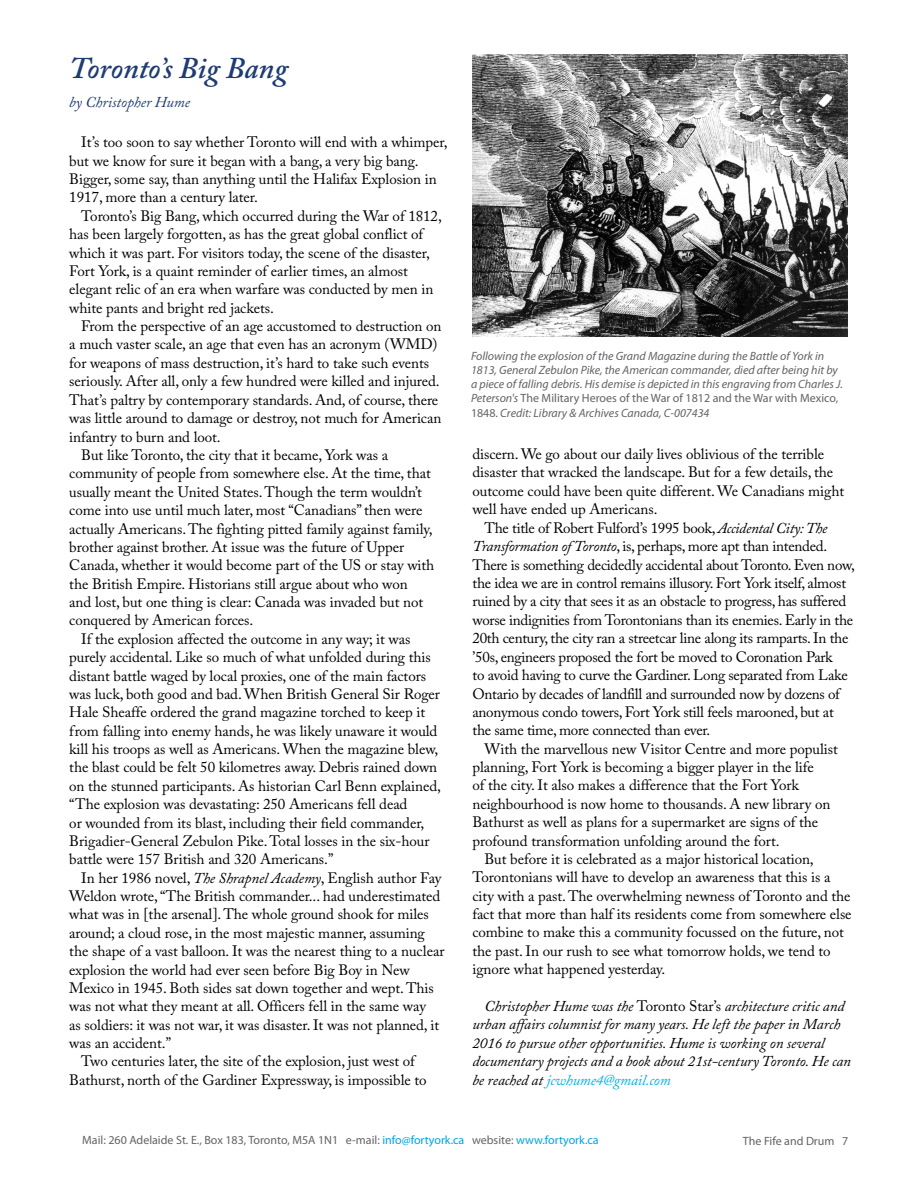
<style>
.page{position:relative;width:918px;height:1188px;background:#fff}
.page>*{position:absolute;margin:0;border:0;box-sizing:border-box;transform-origin:0 0}
.t1{font:italic 600 30px "Adobe Caslon Pro";color:#1e3c72}
.Para-1b{font:15px/18.3px "Adobe Caslon Pro";letter-spacing:-.005em;color:#000}
.Para-1b-2{font:italic 15px/18.5px "Adobe Caslon Pro";letter-spacing:-.005em;color:#000}
.t2{font:italic 15px "Adobe Caslon Pro";color:#1e3c72}
.Para-3_credits{font:italic 12px/14.2px "Myriad Pro";color:#636366}
.t3{font:12px "Myriad Pro";color:#636366}
.s1{font-style:italic}
.s2{font-style:normal}
.s3{color:#00aeef}
.s4{color:#00a2e2}
</style>
<div class="page">
<img style="left:472px;top:54px;width:376px;height:283px">
<h1 class="t1" style="left:69px;top:50px;width:220px">Toronto’s Big Bang</h1>
<h3 class="t2" style="left:69px;top:93px;width:122px">by Christopher Hume</h3>
<p class="Para-1b" style="left:69px;top:133px;width:380px;text-indent:12px">It’s too soon to say whether Toronto will end with a whimper, but we know for sure it began with a bang, a very big bang.<br>Bigger, some say, than anything until the Halifax Explosion in 1917, more than a century later.</p>
<p class="Para-1b" style="left:69px;top:206px;width:374px;text-indent:12px">Toronto’s Big Bang, which occurred during the War of 1812, has been largely forgotten, as has the great global conflict of which it was part. For visitors today, the scene of the disaster, Fort York, is a quaint reminder of earlier times, an almost elegant relic of an era when warfare was conducted by men in white pants and bright red jackets.</p>
<p class="Para-1b" style="left:69px;top:317px;width:374px;text-indent:12px">From the perspective of an age accustomed to destruction on a much vaster scale, an age that even has an acronym (WMD) for weapons of mass destruction, it’s hard to take such events seriously. After all, only a few hundred were killed and injured.<br>That’s paltry by contemporary standards. And, of course, there was little around to damage or destroy, not much for American infantry to burn and loot.</p>
<p class="Para-1b" style="left:69px;top:446px;width:367px;text-indent:12px">But like Toronto, the city that it became, York was a community of people from somewhere else. At the time, that usually meant the United States. Though the term wouldn’t come into use until much later, most “Canadians” then were actually Americans. The fighting pitted family against family, brother against brother. At issue was the future of Upper Canada, whether it would become part of the US or stay with the British Empire. Historians still argue about who won<br>and lost, but one thing is clear: Canada was invaded but not conquered by American forces.</p>
<p class="Para-1b" style="left:69px;top:629px;width:373px;text-indent:12px">If the explosion affected the outcome in any way; it was purely accidental. Like so much of what unfolded during this distant battle waged by local proxies, one of the main factors was luck, both good and bad. When British General Sir Roger Hale Sheaffe ordered the grand magazine torched to keep it from falling into enemy hands, he was likely unaware it would kill his troops as well as Americans. When the magazine blew, the blast could be felt 50 kilometres away. Debris rained down on the stunned participants. As historian Carl Benn explained, “The explosion was devastating: 250 Americans fell dead<br>or wounded from its blast, including their field commander, Brigadier-General Zebulon Pike. Total losses in the six-hour battle were 157 British and 320 Americans.”</p>
<p class="Para-1b" style="left:69px;top:868px;width:377px;text-indent:12px">In her 1986 novel, <span class="s1">The Shrapnel Academy</span>, English author Fay Weldon wrote, “The British commander... had underestimated what was in [the arsenal]. The whole ground shook for miles around; a cloud rose, in the most majestic manner, assuming the shape of a vast balloon. It was the nearest thing to a nuclear explosion the world had ever seen before Big Boy in New Mexico in 1945. Both sides sat down together and wept. This was not what they meant at all. Officers fell in the same way<br>as soldiers: it was not war, it was disaster. It was not planned, it was an accident.”</p>
<p class="Para-1b" style="left:69px;top:1052px;width:359px;text-align:center">Two centuries later, the site of the explosion, just west of<br>Bathurst, north of the Gardiner Expressway, is impossible to</p>
<p class="Para-3_credits" style="left:471px;top:349px;width:374px">Following the explosion of the Grand Magazine during the Battle of York in 1813, General Zebulon Pike, the American commander, died after being hit by a piece of falling debris. His demise is depicted in this engraving from Charles J.<br>Peterson's <span class="s2">The Military Heroes of the War of 1812 and the War with Mexico, 1848.</span> Credit: Library &amp; Archives Canada, C-007434</p>
<p class="Para-1b" style="left:472px;top:445px;width:373px">discern. We go about our daily lives oblivious of the terrible disaster that wracked the landscape. But for a few details, the outcome could have been quite different. We Canadians might well have ended up Americans.</p>
<p class="Para-1b" style="left:472px;top:518px;width:384px;text-indent:12px">The title of Robert Fulford’s 1995 book, <span class="s1">Accidental City: The Transformation of Toronto</span>, is, perhaps, more apt than intended.<br>There is something decidedly accidental about Toronto. Even now, the idea we are in control remains illusory. Fort York itself, almost ruined by a city that sees it as an obstacle to progress, has suffered worse indignities from Torontonians than its enemies. Early in the 20th century, the city ran a streetcar line along its ramparts. In the ’50s, engineers proposed the fort be moved to Coronation Park<br>to avoid having to curve the Gardiner. Long separated from Lake Ontario by decades of landfill and surrounded now by dozens of anonymous condo towers, Fort York still feels marooned, but at the same time, more connected than ever.</p>
<p class="Para-1b" style="left:472px;top:739px;width:367px;text-indent:12px">With the marvellous new Visitor Centre and more populist planning, Fort York is becoming a bigger player in the life<br>of the city. It also makes a difference that the Fort York neighbourhood is now home to thousands. A new library on Bathurst as well as plans for a supermarket are signs of the profound transformation unfolding around the fort.</p>
<p class="Para-1b" style="left:472px;top:850px;width:381px;text-indent:12px">But before it is celebrated as a major historical location, Torontonians will have to develop an awareness that this is a city with a past. The overwhelming newness of Toronto and the fact that more than half its residents come from somewhere else combine to make this a community focussed on the future, not the past. In our rush to see what tomorrow holds, we tend to ignore what happened yesterday.</p>
<p class="Para-1b-2" style="left:472px;top:997px;width:380px;text-indent:12px">Christopher Hume was the <span class="s2">Toronto Star’s</span> architecture critic and urban affairs columnist for many years. He left the paper in March 2016 to pursue other opportunities. Hume is working on several documentary projects and a book about 21st-century Toronto. He can be reached at <span class="s3">jcwhume4@gmail.com</span></p>
<p class="t3" style="left:82px;top:1134px;width:518px">Mail: 260 Adelaide St. E., Box 183, Toronto, M5A 1N1 e-mail: <span class="s4">info@fortyork.ca</span> website: <span class="s4">www.fortyork.ca</span></p>
<p class="t3" style="left:743px;top:1134px;width:107px">The Fife and Drum 7</p>
</div>
